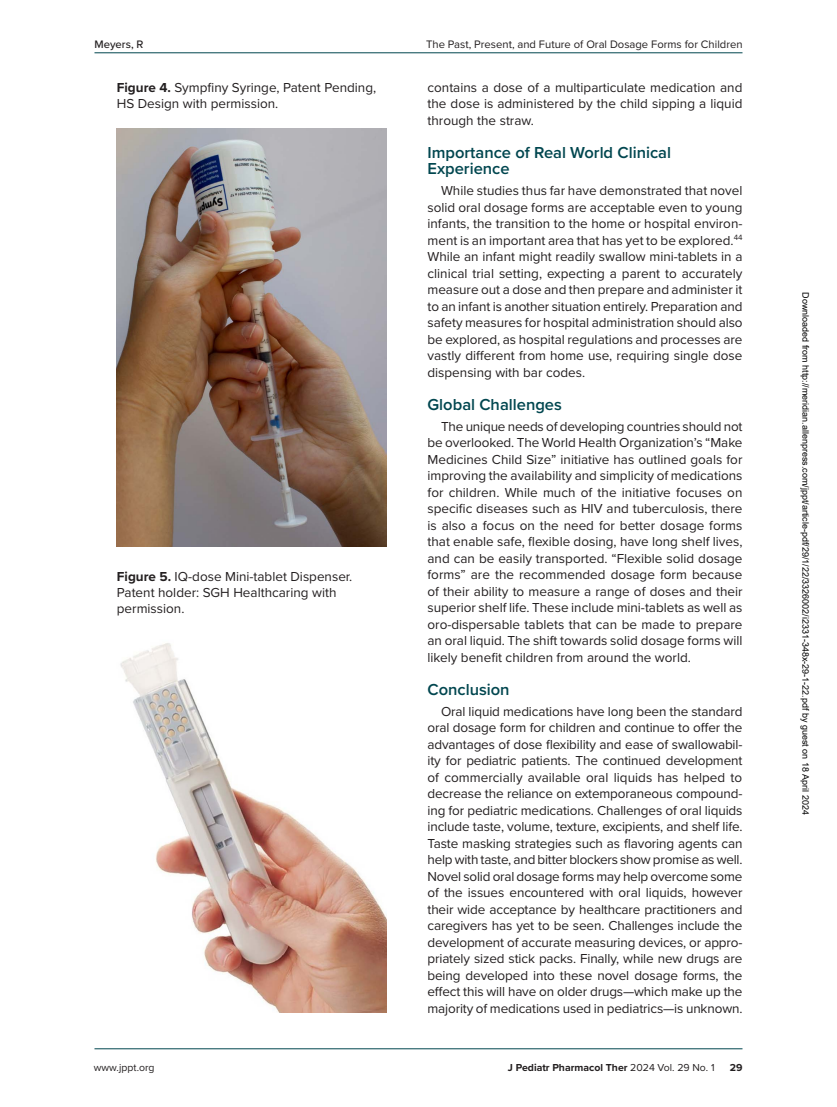
<style>
.page{position:relative;width:837px;height:1107px;background:#fff}
.page>*{position:absolute;margin:0;border:0;box-sizing:border-box;transform-origin:0 0}
.t1{font:600 16.5px/16.5px "Proxima Nova";color:#00464f}
.t2{font:13.5px/16.5px "Proxima Nova";color:#231f20;text-align:justify}
.t3{font:11.25px "Proxima Nova";color:#231f20}
.t4{font:500 11.25px "Proxima Nova";color:#231f20}
.t5{font:700 10.5px "Proxima Nova";color:#231f20}
.t6{font:10.5px "Proxima Nova";color:#231f20}
.t7{font:9px "Arial";color:#000}
.s1{font-weight:700}
.s2{font-weight:400}
</style>
<div class="page">
<hr style="left:94px;top:52px;width:648px;height:1px;background:#00464f">
<hr style="left:94px;top:1048px;width:648px;height:1px;background:#00464f">
<img style="left:117px;top:129px;width:270px;height:418px">
<img style="left:120px;top:643px;width:267px;height:369px">
<p class="t4" style="left:95px;top:35px;width:51px">Meyers, R</p>
<p class="t3" style="left:426px;top:35px;width:318px">The Past, Present, and Future of Oral Dosage Forms for Children</p>
<p class="t2" style="left:117px;top:78px;width:261px"><span class="s1">Figure 4.</span> Sympfiny Syringe, Patent Pending,<br>HS Design with permission.</p>
<p class="t2" style="left:117px;top:568px;width:237px;text-align:left"><span class="s1">Figure 5.</span> IQ-dose Mini-tablet Dispenser.<br>Patent holder: SGH Healthcaring with permission.</p>
<p class="t2" style="left:428px;top:78px;width:317px">contains a dose of a multiparticulate medication and the dose is administered by the child sipping a liquid through the straw.</p>
<p class="t1" style="left:428px;top:143px;width:245px">Importance of Real World Clinical<br>Experience</p>
<p class="t2" style="left:428px;top:182px;width:317px;text-indent:14px">While studies thus far have demonstrated that novel solid oral dosage forms are acceptable even to young infants, the transition to the home or hospital environ&shy;ment is an important area that has yet to be explored.<sup>44<br></sup>While an infant might readily swallow mini-tablets in a clinical trial setting, expecting a parent to accurately measure out a dose and then prepare and administer it to an infant is another situation entirely. Preparation and safety measures for hospital administration should also be explored, as hospital regulations and processes are vastly different from home use, requiring single dose dispensing with bar codes.</p>
<p class="t1" style="left:428px;top:395px;width:136px">Global Challenges</p>
<p class="t2" style="left:428px;top:417px;width:317px;text-indent:14px">The unique needs of developing countries should not be overlooked. The World Health Organization’s “Make Medicines Child Size” initiative has outlined goals for improving the availability and simplicity of medications for children. While much of the initiative focuses on specific diseases such as HIV and tuberculosis, there is also a focus on the need for better dosage forms that enable safe, flexible dosing, have long shelf lives, and can be easily transported. “Flexible solid dosage forms” are the recommended dosage form because of their ability to measure a range of doses and their superior shelf life. These include mini-tablets as well as oro-dispersable tablets that can be made to prepare an oral liquid. The shift towards solid dosage forms will likely benefit children from around the world.</p>
<p class="t1" style="left:428px;top:680px;width:84px">Conclusion</p>
<p class="t2" style="left:428px;top:702px;width:317px;text-indent:14px">Oral liquid medications have long been the standard oral dosage form for children and continue to offer the advantages of dose flexibility and ease of swallowabil&shy;ity for pediatric patients. The continued development of commercially available oral liquids has helped to decrease the reliance on extemporaneous compound&shy;ing for pediatric medications. Challenges of oral liquids include taste, volume, texture, excipients, and shelf life.<br>Taste masking strategies such as flavoring agents can help with taste, and bitter blockers show promise as well.<br>Novel solid oral dosage forms may help overcome some of the issues encountered with oral liquids, however their wide acceptance by healthcare practitioners and caregivers has yet to be seen. Challenges include the development of accurate measuring devices, or appro&shy;priately sized stick packs. Finally, while new drugs are being developed into these novel dosage forms, the effect this will have on older drugs—which make up the majority of medications used in pediatrics—is unknown.</p>
<p class="t6" style="left:94px;top:1060px;width:62px">www.jppt.org</p>
<p class="t5" style="left:508px;top:1060px;width:208px">J Pediatr Pharmacol Ther <span class="s2">2024 Vol. 29 No. 1</span></p>
<p class="t5" style="left:730px;top:1060px;width:14px">29</p>
<p class="t7" style="left:809px;top:292px;width:524px;rotate:90deg">Downloaded from http://meridian.allenpress.com/jppt/article-pdf/29/1/22/3326002/i2331-348x-29-1-22.pdf by guest on 18 April 2024</p>
</div>
